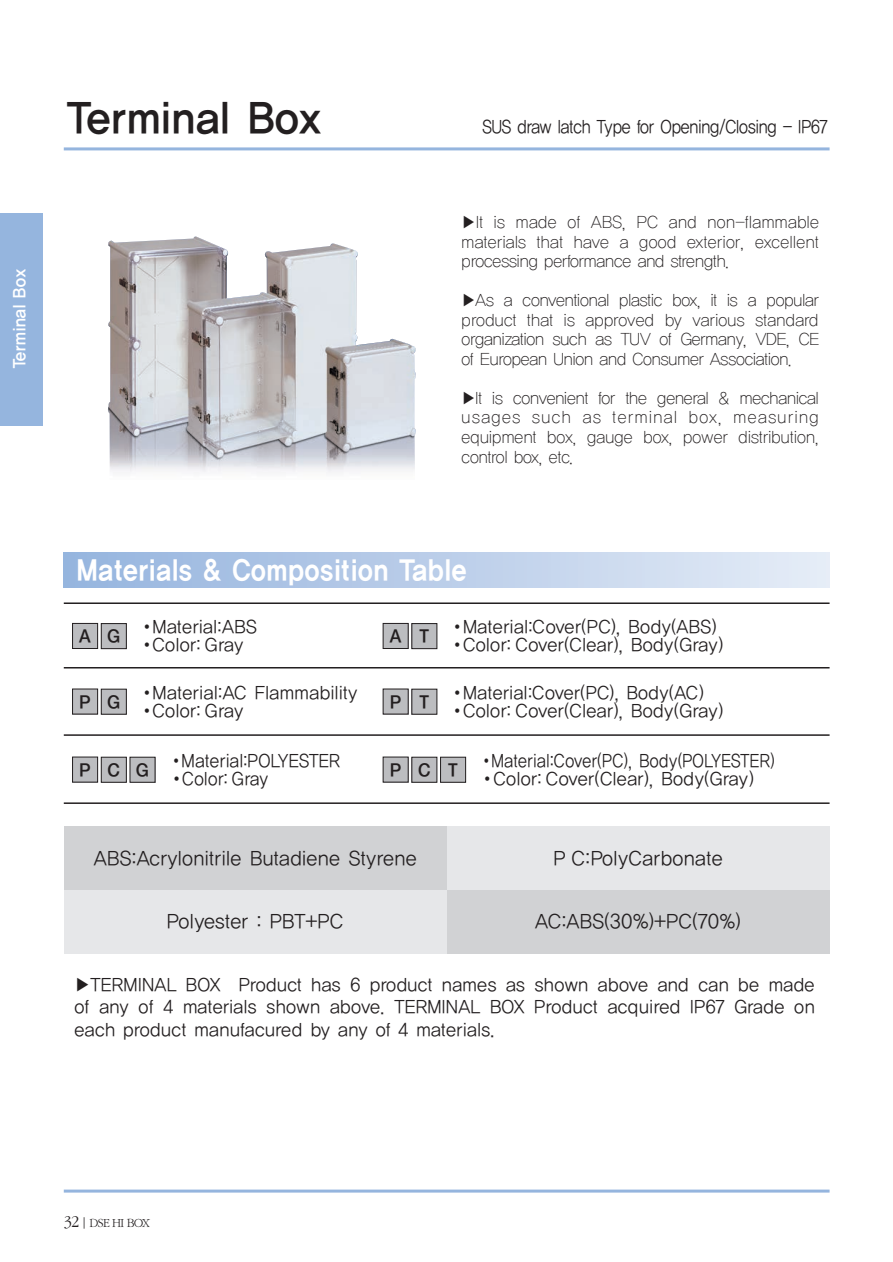
<style>
.page{position:relative;width:893px;height:1262px;background:#fff}
.page>*{position:absolute;margin:0;border:0;box-sizing:border-box;transform-origin:0 0}
.t1{font:42px "YGO14";letter-spacing:-.07em;color:#231f20;scale:.95 1}
.t2{font:27px "YGO15";letter-spacing:-.075em;color:#fff;scale:.9 1}
.t3{font:20.25px "J Ctg T";letter-spacing:.825em;color:#231f20}
.t4{font:19.5px "YGO12";letter-spacing:-.055em;color:#231f20;scale:.95 1}
.t5{font:18px/22.5px "YGO12";letter-spacing:-.05em;color:#231f20;text-align:justify;scale:.95 1}
.t6{font:18px "YGO12";letter-spacing:-.09em;color:#231f20;scale:.85 1}
.t7{font:18px "YGO12";letter-spacing:-.05em;color:#231f20;scale:.85 1}
.t8{font:18px "YGO12";letter-spacing:-.05em;color:#231f20;scale:.9 1}
.t9{font:16.5px/19.5px "YGO11";letter-spacing:-.085em;color:#231f20;text-align:justify;scale:.95 1}
.t10{font:16.5px "YGO14";letter-spacing:-.07em;color:#fff;scale:.95 1}
.t11{font:13.5px "Sand Sm";letter-spacing:-.05em;color:#231f20;scale:.95 1}
.s1{font-size:18px}
</style>
<div class="page">
<div style="left:64px;top:553px;width:765px;height:34px;background:linear-gradient(to right,#94b3de,#e5ecf7)"></div>
<div style="left:64px;top:826px;width:382px;height:63px;background:#d1d2d4"></div>
<div style="left:446px;top:826px;width:383px;height:63px;background:#e6e7e9"></div>
<div style="left:446px;top:889px;width:383px;height:64px;background:#d1d2d4"></div>
<div style="left:64px;top:889px;width:382px;height:64px;background:#e6e7e9"></div>
<img style="left:108px;top:236px;width:308px;height:237px">
<hr style="left:64px;top:147px;width:765px;height:3px;background:#95b5de">
<hr style="left:64px;top:1189px;width:765px;height:3px;background:#95b5de">
<div style="left:412px;top:623px;width:25px;height:25px;background:#bcbdc0"></div>
<div style="left:411px;top:623px;width:26px;height:26px;border:1px solid #231f20"></div>
<div style="left:383px;top:623px;width:25px;height:25px;background:#bcbdc0"></div>
<div style="left:101px;top:623px;width:25px;height:25px;background:#bcbdc0"></div>
<div style="left:101px;top:623px;width:26px;height:26px;border:1px solid #231f20"></div>
<div style="left:73px;top:623px;width:25px;height:25px;background:#bcbdc0"></div>
<div style="left:72px;top:623px;width:26px;height:25px;border:1px solid #231f20"></div>
<hr style="left:64px;top:602px;width:765px;height:2px;background:#231f20">
<hr style="left:64px;top:667px;width:765px;height:1px;background:#231f20">
<hr style="left:64px;top:734px;width:765px;height:2px;background:#231f20">
<hr style="left:64px;top:802px;width:765px;height:2px;background:#231f20">
<div style="left:101px;top:757px;width:25px;height:25px;background:#bcbdc0"></div>
<div style="left:101px;top:757px;width:26px;height:25px;border:1px solid #231f20"></div>
<div style="left:130px;top:757px;width:25px;height:25px;background:#bcbdc0"></div>
<div style="left:73px;top:757px;width:25px;height:25px;background:#bcbdc0"></div>
<div style="left:72px;top:757px;width:26px;height:25px;border:1px solid #231f20"></div>
<div style="left:412px;top:757px;width:25px;height:25px;background:#bcbdc0"></div>
<div style="left:411px;top:757px;width:26px;height:25px;border:1px solid #231f20"></div>
<div style="left:440px;top:757px;width:25px;height:25px;background:#bcbdc0"></div>
<div style="left:440px;top:757px;width:26px;height:25px;border:1px solid #231f20"></div>
<div style="left:383px;top:757px;width:25px;height:25px;background:#bcbdc0"></div>
<div style="left:101px;top:689px;width:25px;height:25px;background:#bcbdc0"></div>
<div style="left:101px;top:689px;width:26px;height:25px;border:1px solid #231f20"></div>
<div style="left:73px;top:689px;width:25px;height:25px;background:#bcbdc0"></div>
<div style="left:72px;top:689px;width:26px;height:25px;border:1px solid #231f20"></div>
<div style="left:412px;top:689px;width:25px;height:25px;background:#bcbdc0"></div>
<div style="left:411px;top:689px;width:26px;height:25px;border:1px solid #231f20"></div>
<div style="left:383px;top:689px;width:25px;height:25px;background:#bcbdc0"></div>
<div style="left:0;top:213px;width:43px;height:212px;background:#95b5de"></div>
<p class="t10" style="left:12px;top:369px;width:108px;rotate:-90deg">Terminal Box</p>
<h1 class="t1" style="left:65px;top:98px;width:272px">Terminal Box</h1>
<p class="t6" style="left:482px;top:118px;width:408px">SUS draw latch Type for Opening/Closing - IP67</p>
<p class="t9" style="left:461px;top:214px;width:379px">▶It is made of ABS, PC and non-flammable materials that have a good exterior, excellent processing performance and strength.</p>
<p class="t9" style="left:461px;top:292px;width:379px">▶As a conventional plastic box, it is a popular product that is approved by various standard organization such as TUV of Germany, VDE, CE of European Union and Consumer Association.</p>
<p class="t9" style="left:461px;top:389px;width:379px">▶It is convenient for the general &amp; mechanical usages such as terminal box, measuring equipment box, gauge box, power distribution, control box, etc.</p>
<h2 class="t2" style="left:76px;top:558px;width:437px">Materials &amp; Composition Table</h2>
<p class="t5" style="left:138px;top:617px;width:127px">•Material:ABS</p>
<p class="t5" style="left:138px;top:635px;width:113px">•Color: Gray</p>
<p class="t3" style="left:79px;top:627px;width:43px">A G</p>
<p class="t3" style="left:390px;top:627px;width:41px">A T</p>
<p class="t5" style="left:138px;top:682px;width:233px">•Material:AC Flammability</p>
<p class="t5" style="left:138px;top:700px;width:113px">•Color: Gray</p>
<p class="t3" style="left:79px;top:692px;width:43px">P G</p>
<p class="t3" style="left:390px;top:692px;width:41px">P T</p>
<p class="t5" style="left:449px;top:617px;width:284px">•Material:Cover(PC), Body(ABS)</p>
<p class="t5" style="left:449px;top:635px;width:291px">•Color: Cover(Clear), Body(Gray)</p>
<p class="t5" style="left:449px;top:682px;width:270px">•Material:Cover(PC), Body(AC)</p>
<p class="t5" style="left:449px;top:700px;width:291px">•Color: Cover(Clear), Body(Gray)</p>
<p class="t8" style="left:168px;top:752px;width:193px">•Material:POLYESTER</p>
<p class="t5" style="left:168px;top:768px;width:108px">•Color: Gray</p>
<p class="t3" style="left:79px;top:760px;width:71px">PCG</p>
<p class="t3" style="left:390px;top:760px;width:70px">PCT</p>
<p class="t7" style="left:478px;top:752px;width:350px">•Material:Cover(PC), Body(POLYESTER)</p>
<p class="t5" style="left:478px;top:768px;width:292px">•Color: Cover(Clear), Body(Gray)</p>
<p class="t4" style="left:93px;top:849px;width:342px">ABS:Acrylonitrile Butadiene Styrene</p>
<p class="t4" style="left:552px;top:849px;width:181px">P C:PolyCarbonate</p>
<p class="t4" style="left:166px;top:912px;width:189px">Polyester : PBT+PC</p>
<p class="t4" style="left:534px;top:912px;width:219px">AC:ABS(30%)+PC(70%)</p>
<p class="t5" style="left:74px;top:974px;width:782px">▶TERMINAL BOX Product has 6 product names as shown above and can be made of any of 4 materials shown above. TERMINAL BOX Product acquired IP67 Grade on each product manufacured by any of 4 materials.</p>
<p class="t11" style="left:64px;top:1216px;width:92px"><span class="s1">32</span>┃DSE HI BOX</p>
</div>
